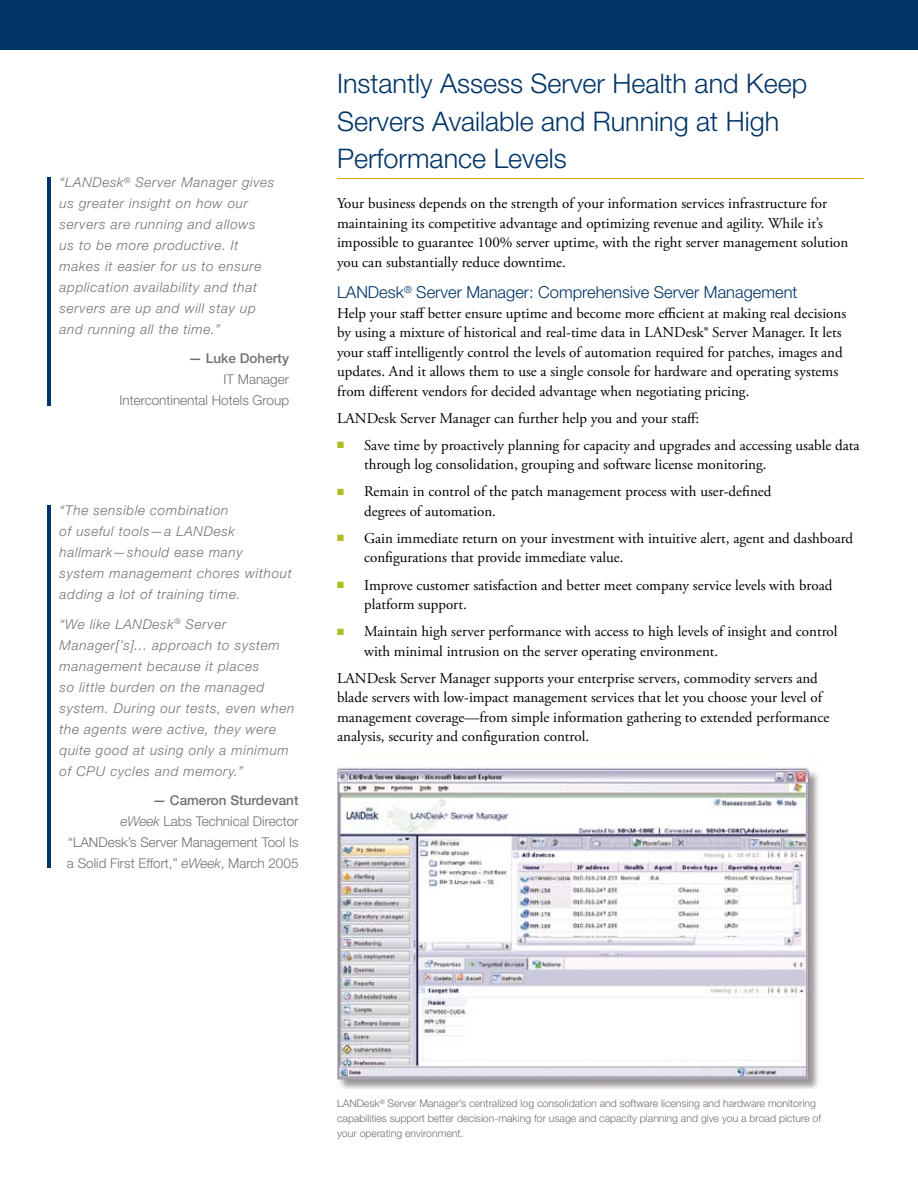
<style>
.page{position:relative;width:918px;height:1188px;background:#fff}
.page>*{position:absolute;margin:0;border:0;box-sizing:border-box;transform-origin:0 0}
.t1{font:300 27px/37.5px "Helvetica Neue";color:#003468}
.t2{font:300 16.5px "Helvetica Neue";color:#003468}
.t3{font:15px/19.5px "Adobe Garamond Pro";color:#000}
.t4{font:italic 300 13.5px/21px "Helvetica Neue";letter-spacing:.05em;color:#717074}
.t5{font:300 13.5px/21px "Helvetica Neue";color:#717074;text-align:right}
.t6{font:500 13.5px "Helvetica Neue";color:#717074}
.t7{font:300 10.5px/15px "Helvetica Neue";color:#6d6f71}
.s1{font-weight:500}
.s2{font-style:italic}
.s3{color:#afbd22}
</style>
<div class="page">
<div style="left:0;top:0;width:918px;height:49px;background:#003468"></div>
<hr style="left:337px;top:178px;width:527px;height:1px;background:#e7a614">
<hr style="left:47px;top:177px;width:4px;height:228px;background:#003468">
<hr style="left:47px;top:505px;width:4px;height:363px;background:#003468">
<img style="left:337px;top:767px;width:482px;height:322px">
<p class="t4" style="left:60px;top:172px;width:216px">“LANDesk<sup>®</sup> Server Manager gives us greater insight on how our servers are running and allows<br>us to be more productive. It makes it easier for us to ensure application availability and that servers are up and will stay up and running all the time.”</p>
<p class="t6" style="left:189px;top:351px;width:102px">— Luke Doherty</p>
<p class="t5" style="left:120px;top:369px;width:171px">IT Manager<br>Intercontinental Hotels Group</p>
<p class="t4" style="left:60px;top:500px;width:234px">“The sensible combination<br>of useful tools—a LANDesk hallmark—should ease many<br>system management chores without adding a lot of training time.</p>
<p class="t4" style="left:60px;top:613px;width:236px">“We like LANDesk<sup>®</sup> Server<br>Manager[’s]... approach to system management because it places<br>so little burden on the managed system. During our tests, even when the agents were active, they were quite good at using only a minimum of CPU cycles and memory.”</p>
<p class="t5" style="left:67px;top:789px;width:233px"><span class="s1">— Cameron Sturdevant<br></span><span class="s2">eWeek</span> Labs Technical Director “LANDesk’s Server Management Tool Is a Solid First Effort,” <span class="s2">eWeek</span>, March 2005</p>
<h1 class="t1" style="left:337px;top:65px;width:472px">Instantly Assess Server Health and Keep<br>Servers Available and Running at High<br>Performance Levels</h1>
<p class="t3" style="left:337px;top:194px;width:513px">Your business depends on the strength of your information services infrastructure for maintaining its competitive advantage and optimizing revenue and agility. While it’s impossible to guarantee 100% server uptime, with the right server management solution you can substantially reduce downtime.</p>
<p class="t2" style="left:337px;top:282px;width:462px">LANDesk<sup>®</sup> Server Manager: Comprehensive Server Management</p>
<p class="t3" style="left:337px;top:304px;width:511px">Help your staff better ensure uptime and become more efficient at making real decisions by using a mixture of historical and real-time data in LANDesk® Server Manager. It lets your staff intelligently control the levels of automation required for patches, images and updates. And it allows them to use a single console for hardware and operating systems from different vendors for decided advantage when negotiating pricing.</p>
<p class="t3" style="left:337px;top:409px;width:364px">LANDesk Server Manager can further help you and your staff:</p>
<p class="t3" style="left:364px;top:436px;width:497px;text-indent:-27px"><span class="s3">■</span> Save time by proactively planning for capacity and upgrades and accessing usable data through log consolidation, grouping and software license monitoring.</p>
<p class="t3" style="left:364px;top:482px;width:409px;text-indent:-27px"><span class="s3">■</span> Remain in control of the patch management process with user-defined degrees of automation.</p>
<p class="t3" style="left:364px;top:529px;width:491px;text-indent:-27px"><span class="s3">■</span> Gain immediate return on your investment with intuitive alert, agent and dashboard configurations that provide immediate value.</p>
<p class="t3" style="left:364px;top:576px;width:470px;text-indent:-27px"><span class="s3">■</span> Improve customer satisfaction and better meet company service levels with broad platform support.</p>
<p class="t3" style="left:364px;top:622px;width:475px;text-indent:-27px"><span class="s3">■</span> Maintain high server performance with access to high levels of insight and control with minimal intrusion on the server operating environment.</p>
<p class="t3" style="left:337px;top:669px;width:494px">LANDesk Server Manager supports your enterprise servers, commodity servers and blade servers with low-impact management services that let you choose your level of management coverage—from simple information gathering to extended performance analysis, security and configuration control.</p>
<p class="t7" style="left:337px;top:1096px;width:486px">LANDesk<sup>®</sup> Server Manager’s centralized log consolidation and software licensing and hardware monitoring capabilities support better decision-making for usage and capacity planning and give you a broad picture of your operating environment.</p>
</div>
